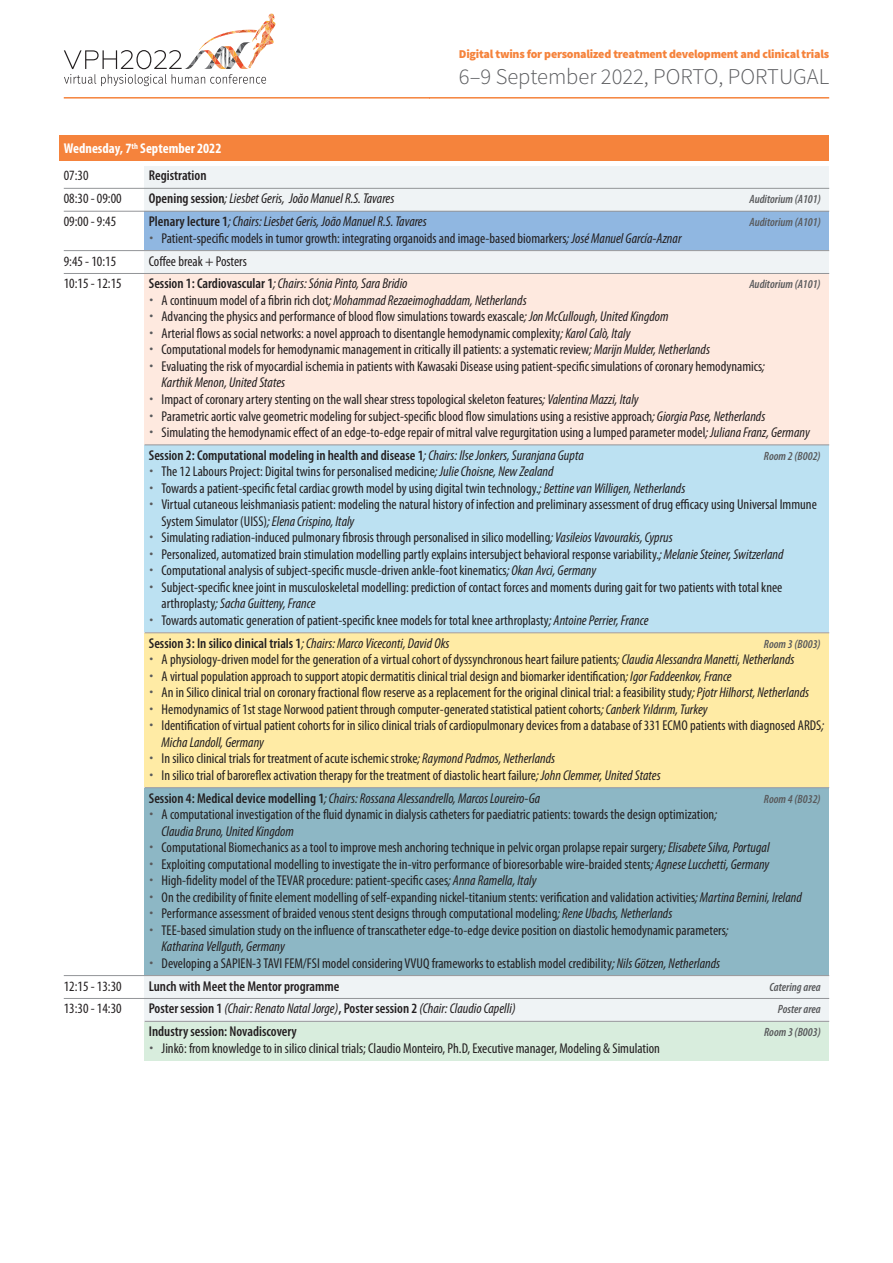
<style>
.page{position:relative;width:893px;height:1263px;background:#fff}
.page>*{position:absolute;margin:0;border:0;box-sizing:border-box;transform-origin:0 0}
.t1{font:300 22.5px "Source Sans Pro";color:#5b5c5f}
.t2{font:condensed 14.25px/16.5px "Myriad Pro";color:#231f20}
.t3{font:italic condensed 14.25px "Myriad Pro";color:#231f20}
.t4{font:600 condensed 14.25px "Myriad Pro";color:#231f20}
.t5{font:700 condensed 14.25px/27.2px "Myriad Pro";color:#fff}
.t6{font:italic 600 condensed 12px "Myriad Pro";color:#58595b}
.t7{font:900 12px "Source Sans Pro";letter-spacing:-.02em;color:#f5833c}
.s1{font-weight:400;color:#231f20}
.s2{font-weight:600;font-style:normal}
.s3{font-style:italic}
.s4{font-weight:400;font-style:italic}
</style>
<div class="page">
<div style="left:60px;top:135px;width:769px;height:26px;background:#f5833c"></div>
<div style="left:145px;top:166px;width:684px;height:45px;background:#eff3f5"></div>
<div style="left:145px;top:212px;width:684px;height:38px;background:#90b7e1"></div>
<div style="left:145px;top:251px;width:684px;height:22px;background:#eff3f5"></div>
<div style="left:145px;top:274px;width:684px;height:170px;background:#fee9df"></div>
<div style="left:145px;top:445px;width:684px;height:187px;background:#bce1f2"></div>
<div style="left:145px;top:633px;width:684px;height:154px;background:#ffeba5"></div>
<div style="left:145px;top:788px;width:684px;height:187px;background:#8db7c5"></div>
<div style="left:145px;top:976px;width:684px;height:45px;background:#eff3f5"></div>
<div style="left:145px;top:1022px;width:684px;height:38px;background:#d8eddd"></div>
<hr style="left:64px;top:188px;width:765px;height:1px;background:#939598">
<hr style="left:64px;top:211px;width:765px;height:1px;background:#939598">
<hr style="left:64px;top:250px;width:765px;height:1px;background:#939598">
<hr style="left:64px;top:273px;width:765px;height:1px;background:#939598">
<hr style="left:145px;top:444px;width:684px;height:1px;background:#939598">
<hr style="left:145px;top:632px;width:684px;height:1px;background:#939598">
<hr style="left:145px;top:787px;width:684px;height:1px;background:#939598">
<hr style="left:64px;top:975px;width:765px;height:1px;background:#939598">
<hr style="left:64px;top:998px;width:765px;height:1px;background:#939598">
<hr style="left:145px;top:1021px;width:684px;height:1px;background:#939598">
<svg style="left:64px;top:14px;width:212px;height:72px"></svg>
<hr style="left:64px;top:97px;width:366px;height:2px;background:#f5833c">
<hr style="left:430px;top:97px;width:399px;height:2px;background:#f5833c">
<p class="t5" style="left:64px;top:135px;width:159px">Wednesday, 7<sup>th</sup> September 2022<br><span class="s1">07:30</span></p>
<p class="t4" style="left:149px;top:171px;width:59px">Registration</p>
<p class="t7" style="left:459px;top:50px;width:372px">Digital twins for personalized treatment development and clinical trials</p>
<h1 class="t1" style="left:459px;top:63px;width:372px">6–9 September 2022, PORTO, PORTUGAL</h1>
<p class="t2" style="left:64px;top:192px;width:59px">08:30 - 09:00</p>
<p class="t3" style="left:149px;top:193px;width:247px"><span class="s2">Opening session</span>; Liesbet Geris, Joăo Manuel R.S. Tavares</p>
<p class="t6" style="left:749px;top:195px;width:73px">Auditorium (A101)</p>
<p class="t2" style="left:64px;top:214px;width:54px">09:00 - 9:45</p>
<p class="t3" style="left:149px;top:216px;width:279px"><span class="s2">Plenary lecture 1</span>; Chairs: Liesbet Geris, João Manuel R.S. Tavares</p>
<p class="t6" style="left:749px;top:218px;width:73px">Auditorium (A101)</p>
<p class="t2" style="left:162px;top:231px;width:521px">Patient-specific models in tumor growth: integrating organoids and image-based biomarkers<span class="s3">; José Manuel García-Aznar</span></p>
<p class="t2" style="left:64px;top:254px;width:54px">9:45 - 10:15</p>
<p class="t2" style="left:149px;top:254px;width:100px">Coffee break + Posters</p>
<p class="t2" style="left:64px;top:277px;width:59px">10:15 - 12:15</p>
<p class="t3" style="left:149px;top:279px;width:260px"><span class="s2">Session 1: Cardiovascular 1</span>; Chairs: Sónia Pinto, Sara Bridio</p>
<p class="t6" style="left:749px;top:280px;width:73px">Auditorium (A101)</p>
<p class="t2" style="left:162px;top:293px;width:650px">A continuum model of a fibrin rich clot<span class="s3">; Mohammad Rezaeimoghaddam, Netherlands<br></span>Advancing the physics and performance of blood flow simulations towards exascale<span class="s3">; Jon McCullough, United Kingdom<br></span>Arterial flows as social networks: a novel approach to disentangle hemodynamic complexity<span class="s3">; Karol Calò, Italy<br></span>Computational models for hemodynamic management in critically ill patients: a systematic review<span class="s3">; Marijn Mulder, Netherlands<br></span>Evaluating the risk of myocardial ischemia in patients with Kawasaki Disease using patient-specific simulations of coronary hemodynamics<span class="s3">;<br>Karthik Menon, United States<br></span>Impact of coronary artery stenting on the wall shear stress topological skeleton features<span class="s3">; Valentina Mazzi, Italy<br></span>Parametric aortic valve geometric modeling for subject-specific blood flow simulations using a resistive approach<span class="s3">; Giorgia Pase, Netherlands </span>Simulating the hemodynamic effect of an edge-to-edge repair of mitral valve regurgitation using a lumped parameter model<span class="s3">; Juliana Franz, Germany</span></p>
<p class="t4" style="left:149px;top:450px;width:436px">Session 2: Computational modeling in health and disease 1<span class="s4">; Chairs: Ilse Jonkers, Suranjana Gupta</span></p>
<p class="t6" style="left:764px;top:451px;width:58px">Room 2 (B002)</p>
<p class="t2" style="left:162px;top:465px;width:657px">The 12 Labours Project: Digital twins for personalised medicine<span class="s3">; Julie Choisne, New Zealand<br></span>Towards a patient-specific fetal cardiac growth model by using digital twin technology.<span class="s3">; Bettine van Willigen, Netherlands<br></span>Virtual cutaneous leishmaniasis patient: modeling the natural history of infection and preliminary assessment of drug efficacy using Universal Immune System Simulator (UISS)<span class="s3">; Elena Crispino, Italy<br></span>Simulating radiation-induced pulmonary fibrosis through personalised in silico modelling<span class="s3">; Vasileios Vavourakis, Cyprus<br></span>Personalized, automatized brain stimulation modelling partly explains intersubject behavioral response variability.<span class="s3">; Melanie Steiner, Switzerland </span>Computational analysis of subject-specific muscle-driven ankle-foot kinematics<span class="s3">; Okan Avci, Germany<br></span>Subject-specific knee joint in musculoskeletal modelling: prediction of contact forces and moments during gait for two patients with total knee arthroplasty<span class="s3">; Sacha Guitteny, France<br></span>Towards automatic generation of patient-specific knee models for total knee arthroplasty<span class="s3">; Antoine Perrier, France</span></p>
<p class="t4" style="left:149px;top:638px;width:302px">Session 3: In silico clinical trials 1<span class="s4">; Chairs: Marco Viceconti, David Oks</span></p>
<p class="t6" style="left:764px;top:639px;width:58px">Room 3 (B003)</p>
<p class="t2" style="left:162px;top:652px;width:664px">A physiology-driven model for the generation of a virtual cohort of dyssynchronous heart failure patients<span class="s3">; Claudia Alessandra Manetti, Netherlands<br></span>A virtual population approach to support atopic dermatitis clinical trial design and biomarker identification<span class="s3">; Igor Faddeenkov, France<br></span>An in Silico clinical trial on coronary fractional flow reserve as a replacement for the original clinical trial: a feasibility study<span class="s3">; Pjotr Hilhorst, Netherlands </span>Hemodynamics of 1st stage Norwood patient through computer-generated statistical patient cohorts<span class="s3">; Canberk Yıldırım, Turkey<br></span>Identification of virtual patient cohorts for in silico clinical trials of cardiopulmonary devices from a database of 331 ECMO patients with diagnosed ARDS<span class="s3">; Micha Landoll, Germany<br></span>In silico clinical trials for treatment of acute ischemic stroke<span class="s3">; Raymond Padmos, Netherlands<br></span>In silico trial of baroreflex activation therapy for the treatment of diastolic heart failure<span class="s3">; John Clemmer, United States</span></p>
<p class="t3" style="left:149px;top:793px;width:393px"><span class="s2">Session 4: Medical device modelling 1</span>; Chairs: Rossana Alessandrello, Marcos Loureiro-Ga</p>
<p class="t6" style="left:764px;top:794px;width:58px">Room 4 (B032)</p>
<p class="t2" style="left:162px;top:807px;width:642px">A computational investigation of the fluid dynamic in dialysis catheters for paediatric patients: towards the design optimization<span class="s3">;<br>Claudia Bruno, United Kingdom<br></span>Computational Biomechanics as a tool to improve mesh anchoring technique in pelvic organ prolapse repair surgery<span class="s3">; Elisabete Silva, Portugal </span>Exploiting computational modelling to investigate the in-vitro performance of bioresorbable wire-braided stents<span class="s3">; Agnese Lucchetti, Germany </span>High-fidelity model of the TEVAR procedure: patient-specific cases<span class="s3">; Anna Ramella, Italy<br></span>On the credibility of finite element modelling of self-expanding nickel-titanium stents: verification and validation activities<span class="s3">; Martina Bernini, Ireland </span>Performance assessment of braided venous stent designs through computational modeling<span class="s3">; Rene Ubachs, Netherlands<br></span>TEE-based simulation study on the influence of transcatheter edge-to-edge device position on diastolic hemodynamic parameters<span class="s3">;<br>Katharina Vellguth, Germany<br></span>Developing a SAPIEN-3 TAVI FEM/FSI model considering VVUQ frameworks to establish model credibility<span class="s3">; Nils Götzen, Netherlands</span></p>
<p class="t2" style="left:64px;top:979px;width:59px">12:15 - 13:30</p>
<p class="t4" style="left:149px;top:981px;width:192px">Lunch with Meet the Mentor programme</p>
<p class="t6" style="left:769px;top:982px;width:53px">Catering area</p>
<p class="t2" style="left:64px;top:1002px;width:59px">13:30 - 14:30</p>
<p class="t3" style="left:149px;top:1003px;width:368px"><span class="s2">Poster session 1</span> (Chair: Renato Natal Jorge)<span class="s2">, Poster session 2</span> (Chair: Claudio Capelli)</p>
<p class="t6" style="left:778px;top:1005px;width:44px">Poster area</p>
<p class="t4" style="left:149px;top:1026px;width:150px">Industry session: Novadiscovery</p>
<p class="t6" style="left:764px;top:1028px;width:58px">Room 3 (B003)</p>
<p class="t2" style="left:162px;top:1041px;width:500px">Jinkō: from knowledge to in silico clinical trials; Claudio Monteiro, Ph.D, Executive manager, Modeling &amp; Simulation</p>
</div>
